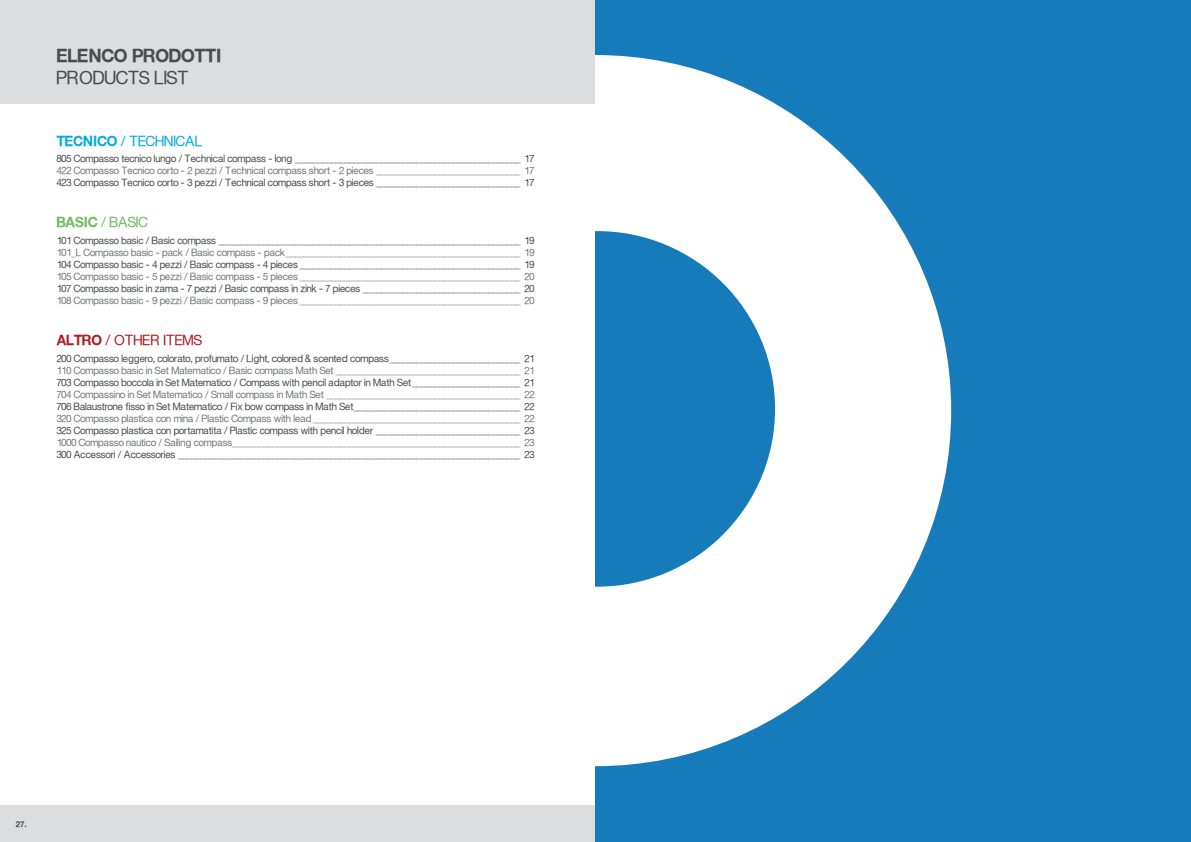
<style>
.page{position:relative;width:1191px;height:842px;background:#fff}
.page>*{position:absolute;margin:0;border:0;box-sizing:border-box;transform-origin:0 0}
.t1{font:18px "Context Reprise SSK Bold";color:#4b4c4d}
.t2{font:18px "Context Reprise SSK";color:#4b4c4d}
.t3{font:14px "Context Reprise SSK";color:#03addd}
.t4{font:14px "Context Reprise SSK";color:#af1e22}
.t5{font:14px "Context Reprise SSK";color:#6dbf5d}
.t6{font:10px "Context Reprise SSK";color:#4b4c4d}
.t7{font:10px "Context Reprise SSK";color:#76787b}
.t8{font:8px "Context Reprise SSK Bold";color:#4b4c4d}
.s1{font-family:"Context Reprise SSK Bold"}
</style>
<div class="page">
<div style="left:0;top:0;width:595px;height:103px;background:#dcdddf"></div>
<div style="left:0;top:806px;width:595px;height:36px;background:#dcdddf"></div>
<div style="left:595px;top:0;width:596px;height:842px;background:#167bba"></div>
<svg style="left:595px;top:55px;width:356px;height:711px;fill:#fff"></svg>
<h1 class="t1" style="left:57px;top:45px;width:166px">ELENCO PRODOTTI</h1>
<h1 class="t2" style="left:57px;top:67px;width:133px">PRODUCTS LIST</h1>
<h2 class="t3" style="left:57px;top:132px;width:147px"><span class="s1">TECNICO</span> / TECHNICAL</h2>
<p class="t6" style="left:57px;top:153px;width:479px">805 Compasso tecnico lungo / Technical compass - long __________________________________________________ 17</p>
<p class="t7" style="left:57px;top:165px;width:479px">422 Compasso Tecnico corto - 2 pezzi / Technical compass short - 2 pieces ________________________________ 17</p>
<p class="t6" style="left:57px;top:177px;width:479px">423 Compasso Tecnico corto - 3 pezzi / Technical compass short - 3 pieces ________________________________ 17</p>
<h2 class="t5" style="left:57px;top:214px;width:92px"><span class="s1">BASIC</span> / BASIC</h2>
<p class="t6" style="left:57px;top:234px;width:479px">101 Compasso basic / Basic compass ___________________________________________________________________ 19</p>
<p class="t7" style="left:57px;top:246px;width:479px">101_L Compasso basic - pack / Basic compass - pack ____________________________________________________ 19</p>
<p class="t6" style="left:57px;top:258px;width:479px">104 Compasso basic - 4 pezzi / Basic compass - 4 pieces _________________________________________________ 19</p>
<p class="t7" style="left:57px;top:270px;width:479px">105 Compasso basic - 5 pezzi / Basic compass - 5 pieces _________________________________________________ 20</p>
<p class="t6" style="left:57px;top:282px;width:479px">107 Compasso basic in zama - 7 pezzi / Basic compass in zink - 7 pieces ___________________________________ 20</p>
<p class="t7" style="left:57px;top:294px;width:479px">108 Compasso basic - 9 pezzi / Basic compass - 9 pieces _________________________________________________ 20</p>
<h2 class="t4" style="left:57px;top:331px;width:147px"><span class="s1">ALTRO</span> / OTHER ITEMS</h2>
<p class="t6" style="left:57px;top:352px;width:479px">200 Compasso leggero, colorato, profumato / Light, colored &amp; scented compass _____________________________ 21</p>
<p class="t7" style="left:57px;top:364px;width:479px">110 Compasso basic in Set Matematico / Basic compass Math Set _________________________________________ 21</p>
<p class="t6" style="left:57px;top:376px;width:479px">703 Compasso boccola in Set Matematico / Compass with pencil adaptor in Math Set ________________________ 21</p>
<p class="t7" style="left:57px;top:388px;width:479px">704 Compassino in Set Matematico / Small compass in Math Set ___________________________________________ 22</p>
<p class="t6" style="left:57px;top:400px;width:479px">706 Balaustrone fisso in Set Matematico / Fix bow compass in Math Set _____________________________________ 22</p>
<p class="t7" style="left:57px;top:412px;width:479px">320 Compasso plastica con mina / Plastic Compass with lead ______________________________________________ 22</p>
<p class="t6" style="left:57px;top:424px;width:479px">325 Compasso plastica con portamatita / Plastic compass with pencil holder ________________________________ 23</p>
<p class="t7" style="left:57px;top:436px;width:479px">1000 Compasso nautico / Sailing compass ________________________________________________________________ 23</p>
<p class="t6" style="left:57px;top:448px;width:479px">300 Accessori / Accessories ____________________________________________________________________________ 23</p>
<p class="t8" style="left:16px;top:819px;width:12px">27.</p>
</div>
